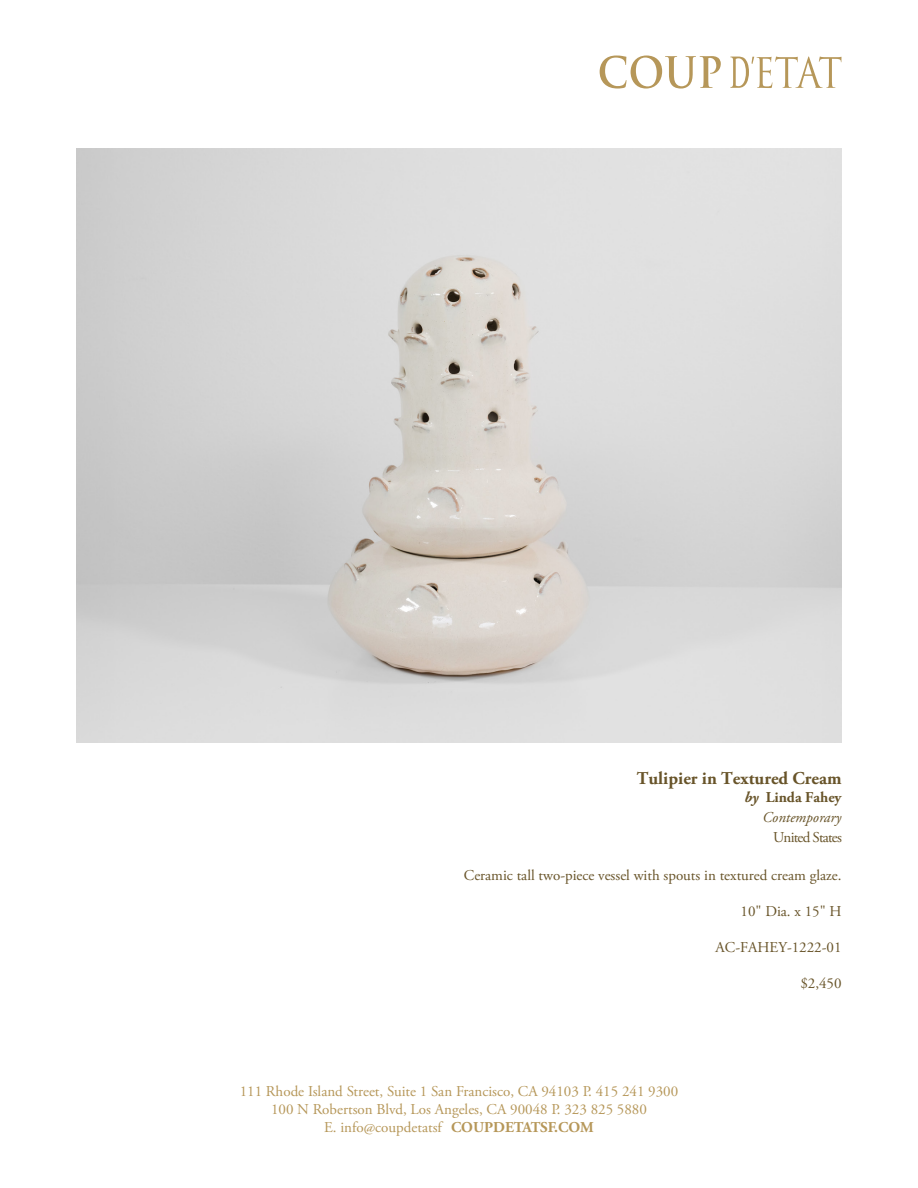
<style>
.page{position:relative;width:918px;height:1188px;background:#fff}
.page>*{position:absolute;margin:0;border:0;box-sizing:border-box;transform-origin:0 0}
.t1{font:700 18px "Adobe Garamond Pro";color:#685429}
.t2{font:15px/18px "Adobe Garamond Pro";color:#b69759;text-align:center}
.t3{font:15px "Adobe Garamond Pro";color:#685429}
.t4{font:italic 15px/20.4px "Adobe Garamond Pro";color:#685429;text-align:right}
.t5{font:15px "Adobe Garamond Pro";letter-spacing:-.055em;color:#685429}
.s1{font-weight:700}
.s2{font-weight:700;font-style:normal}
</style>
<div class="page">
<svg style="left:600px;top:56px;width:121px;height:33px"></svg>
<svg style="left:730px;top:56px;width:112px;height:32px"></svg>
<img style="left:77px;top:149px;width:765px;height:594px">
<p class="t1" style="left:637px;top:768px;width:206px">Tulipier in Textured Cream</p>
<p class="t4" style="left:745px;top:787px;width:99px"><span class="s1">by</span> <span class="s2">Linda Fahey<br></span>Contemporary</p>
<p class="t5" style="left:773px;top:829px;width:70px">United States</p>
<p class="t3" style="left:464px;top:867px;width:379px">Ceramic tall two-piece vessel with spouts in textured cream glaze.</p>
<p class="t3" style="left:741px;top:903px;width:103px">10" Dia. x 15" H</p>
<p class="t3" style="left:716px;top:939px;width:128px">AC-FAHEY-1222-01</p>
<p class="t3" style="left:800px;top:975px;width:43px">$2,450</p>
<p class="t2" style="left:240px;top:1083px;width:440px">111 Rhode Island Street, Suite 1 San Francisco, CA 94103 P. 415 241 9300<br>100 N Robertson Blvd, Los Angeles, CA 90048 P. 323 825 5880<br>E. info@coupdetatsf <span class="s1">COUPDETATSF.COM</span></p>
</div>
